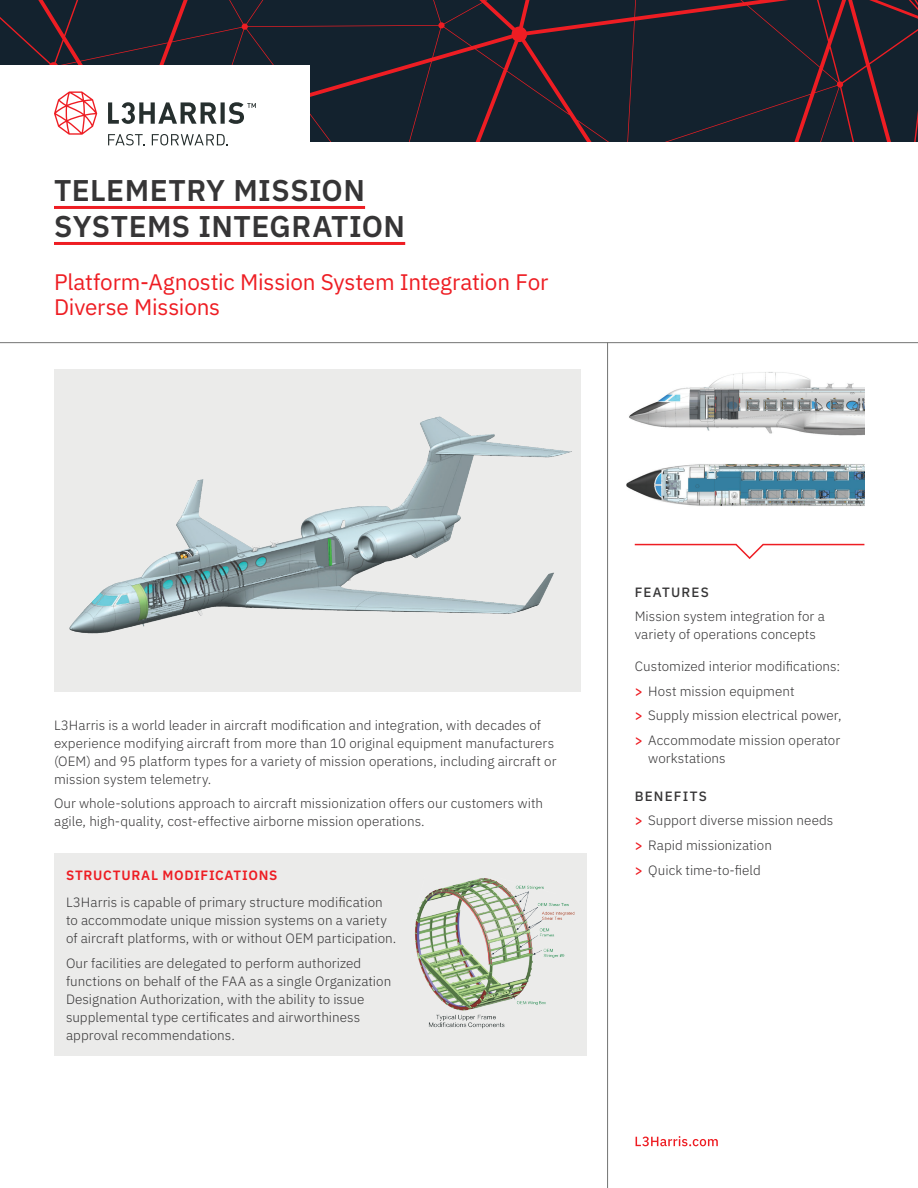
<style>
.page{position:relative;width:918px;height:1188px;background:#fff}
.page>*{position:absolute;margin:0;border:0;box-sizing:border-box;transform-origin:0 0}
.t1{font:600 30px/36px "IBM Plex Sans";letter-spacing:.015em;color:#363536}
.t2{font:22.5px/25.5px "IBM Plex Sans";letter-spacing:-.01em;color:#ee1d23}
.t3{font:300 13.5px/18px "IBM Plex Sans";letter-spacing:.005em;color:#363536}
.t4{font:600 13.5px "IBM Plex Sans";letter-spacing:.055em;color:#ee1d23}
.t5{font:500 13.5px "IBM Plex Sans";letter-spacing:.085em;color:#363536}
.s1{font-weight:500;color:#ee1d23}
.s2{font-weight:500}
</style>
<div class="page">
<svg style="left:636px;top:1136px;width:82px;height:10px"></svg>
<img style="left:629px;top:372px;width:235px;height:64px">
<img style="left:626px;top:464px;width:238px;height:42px">
<svg style="left:634px;top:543px;width:231px;height:16px"></svg>
<hr style="left:607px;top:342px;width:1px;height:846px;background:#737473">
<hr style="left:0;top:342px;width:918px;height:1px;background:#737473">
<div style="left:54px;top:370px;width:526px;height:322px;background:#ebebea"></div>
<img style="left:69px;top:416px;width:503px;height:218px">
<div style="left:54px;top:853px;width:532px;height:203px;background:#ebebea"></div>
<img style="left:414px;top:878px;width:160px;height:151px">
<hr style="left:54px;top:206px;width:311px;height:3px;background:#ee1d23">
<hr style="left:54px;top:242px;width:351px;height:3px;background:#ee1d23">
<svg style="left:0;top:0;width:918px;height:142px;background:#1f212d"></svg>
<div style="left:0;top:65px;width:310px;height:89px;background:#fff"></div>
<svg style="left:54px;top:91px;width:43px;height:44px"></svg>
<svg style="left:108px;top:134px;width:37px;height:11px"></svg>
<svg style="left:152px;top:134px;width:76px;height:11px"></svg>
<svg style="left:108px;top:102px;width:148px;height:22px"></svg>
<h1 class="t1" style="left:54px;top:170px;width:353px">TELEMETRY MISSION<br>SYSTEMS INTEGRATION</h1>
<h2 class="t2" style="left:54px;top:267px;width:496px">Platform-Agnostic Mission System Integration For<br>Diverse Missions</h2>
<p class="t3" style="left:54px;top:715px;width:504px">L3Harris is a world leader in aircraft modification and integration, with decades of experience modifying aircraft from more than 10 original equipment manufacturers (OEM) and 95 platform types for a variety of mission operations, including aircraft or mission system telemetry.</p>
<p class="t3" style="left:54px;top:793px;width:491px">Our whole-solutions approach to aircraft missionization offers our customers with agile, high-quality, cost-effective airborne mission operations.</p>
<p class="t4" style="left:66px;top:865px;width:213px">STRUCTURAL MODIFICATIONS</p>
<p class="t3" style="left:66px;top:892px;width:332px">L3Harris is capable of primary structure modification to accommodate unique mission systems on a variety of aircraft platforms, with or without OEM participation.</p>
<p class="t3" style="left:66px;top:953px;width:327px">Our facilities are delegated to perform authorized functions on behalf of the FAA as a single Organization Designation Authorization, with the ability to issue supplemental type certificates and airworthiness approval recommendations.</p>
<p class="t5" style="left:635px;top:581px;width:76px">FEATURES</p>
<p class="t3" style="left:635px;top:606px;width:192px">Mission system integration for a variety of operations concepts</p>
<p class="t3" style="left:635px;top:653px;width:208px;line-height:24.8px">Customized interior modifications: <span class="s1">&gt;</span> Host mission equipment<br><span class="s1">&gt;</span> Supply mission electrical power, <span class="s1">&gt;</span> Accommodate mission operator</p>
<p class="t3" style="left:648px;top:748px;width:79px">workstations</p>
<p class="t3" style="left:635px;top:782px;width:200px;line-height:24.8px"><span class="s2">BENEFITS<br></span><span class="s1">&gt;</span> Support diverse mission needs <span class="s1">&gt;</span> Rapid missionization<br><span class="s1">&gt;</span> Quick time-to-field</p>
</div>
